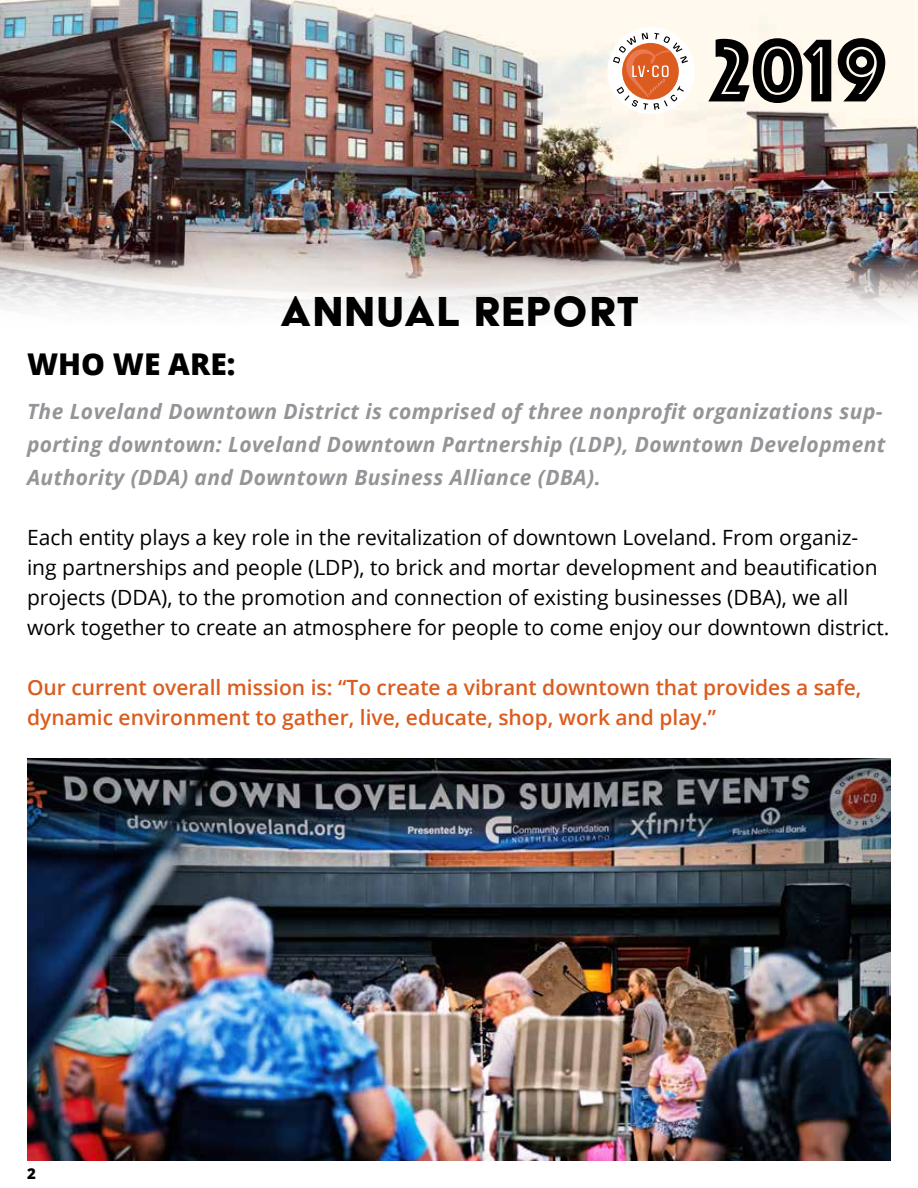
<style>
.page{position:relative;width:918px;height:1188px;background:#fff}
.page>*{position:absolute;margin:0;border:0;box-sizing:border-box;transform-origin:0 0}
.t1{font:92.55px "Phosphate Inline";color:#000}
.t2{font:48.45px "Acier BAT Text Solid";letter-spacing:.03em;color:#000}
.t3{font:800 30px "Open Sans";color:#000}
.t4{font:21px/30px "Open Sans";color:#000}
.t5{font:italic 700 21px/33px "Open Sans";letter-spacing:.02em;color:#939598}
.t6{font:600 21px/30px "Open Sans";color:#db5c1e}
.t7{font:800 15px "Open Sans";color:#000}
</style>
<div class="page">
<img style="left:0;top:0;width:918px;height:317px">
<div style="left:608px;top:27px;width:87px;height:87px;background:#fff;border-radius:50%"></div>
<svg style="left:613px;top:33px;width:75px;height:77px"></svg>
<img style="left:27px;top:758px;width:864px;height:403px">
<h1 class="t1" style="left:711px;top:5px;width:178px">2019</h1>
<h3 class="t3" style="left:27px;top:341px;width:210px">WHO WE ARE:</h3>
<h2 class="t2" style="left:280px;top:286px;width:360px">ANNUAL REPORT</h2>
<p class="t5" style="left:27px;top:394px;width:860px">The Loveland Downtown District is comprised of three nonprofit organizations sup&shy;porting downtown: Loveland Downtown Partnership (LDP), Downtown Development<br>Authority (DDA) and Downtown Business Alliance (DBA).</p>
<p class="t4" style="left:27px;top:522px;width:864px">Each entity plays a key role in the revitalization of downtown Loveland. From organiz&shy;ing partnerships and people (LDP), to brick and mortar development and beautification projects (DDA), to the promotion and connection of existing businesses (DBA), we all work together to create an atmosphere for people to come enjoy our downtown district.</p>
<p class="t6" style="left:27px;top:672px;width:836px">Our current overall mission is: “To create a vibrant downtown that provides a safe, dynamic environment to gather, live, educate, shop, work and play.”</p>
<p class="t7" style="left:27px;top:1162px;width:10px">2</p>
</div>
